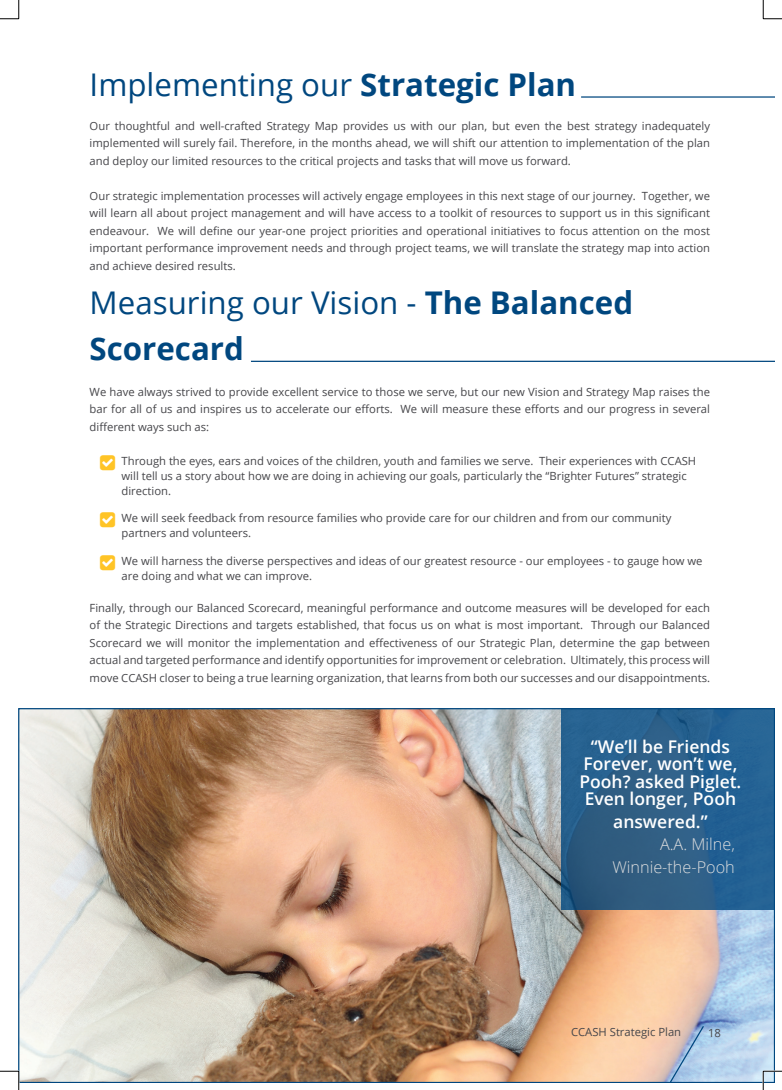
<style>
.page{position:relative;width:782px;height:1090px;background:#fff}
.page>*{position:absolute;margin:0;border:0;box-sizing:border-box;transform-origin:0 0}
.t1{font:700 31.25px/45.5px "Open Sans";color:#00477f}
.t2{font:31.25px "Open Sans";color:#00477f}
.t3{font:600 17.5px/17.5px "Open Sans";color:#fff;text-align:center}
.t4{font:300 16.25px/22.5px "Open Sans";color:#dcddde;text-align:right}
.t5{font:11.25px/17.5px "Open Sans";color:#46464a;text-align:justify}
.s1{font-weight:700}
.s2{font-weight:400}
</style>
<div class="page">
<img style="left:20px;top:710px;width:752px;height:370px">
<svg style="left:668px;top:1024px;width:37px;height:58px;background:#b3bed0"></svg>
<svg style="left:561px;top:708px;width:213px;height:201px;background:#295f8a"></svg>
<hr style="left:581px;top:96px;width:193px;height:2px;background:#00477f">
<hr style="left:251px;top:361px;width:523px;height:1px;background:#00477f">
<svg style="left:0;top:0;width:20px;height:20px"></svg>
<svg style="left:0;top:1070px;width:20px;height:20px"></svg>
<svg style="left:762px;top:0;width:20px;height:20px"></svg>
<svg style="left:762px;top:1070px;width:20px;height:20px"></svg>
<h1 class="t2" style="left:90px;top:63px;width:488px">Implementing our <span class="s1">Strategic Plan</span></h1>
<p class="t5" style="left:90px;top:116px;width:622px">Our thoughtful and well-crafted Strategy Map provides us with our plan, but even the best strategy inadequately implemented will surely fail. Therefore, in the months ahead, we will shift our attention to implementation of the plan and deploy our limited resources to the critical projects and tasks that will move us forward.</p>
<p class="t5" style="left:90px;top:186px;width:622px">Our strategic implementation processes will actively engage employees in this next stage of our journey. Together, we will learn all about project management and will have access to a toolkit of resources to support us in this significant endeavour. We will define our year-one project priorities and operational initiatives to focus attention on the most important performance improvement needs and through project teams, we will translate the strategy map into action and achieve desired results.</p>
<h1 class="t1" style="left:90px;top:279px;width:545px"><span class="s2">Measuring our Vision -</span> The Balanced<br>Scorecard</h1>
<p class="t5" style="left:90px;top:382px;width:622px">We have always strived to provide excellent service to those we serve, but our new Vision and Strategy Map raises the bar for all of us and inspires us to accelerate our efforts. We will measure these efforts and our progress in several different ways such as:</p>
<p class="t5" style="left:122px;top:453px;width:576px;line-height:15px;text-align:left">Through the eyes, ears and voices of the children, youth and families we serve. Their experiences with CCASH will tell us a story about how we are doing in achieving our goals, particularly the “Brighter Futures” strategic direction.</p>
<p class="t5" style="left:122px;top:511px;width:551px;line-height:15px">We will seek feedback from resource families who provide care for our children and from our community partners and volunteers.</p>
<p class="t5" style="left:122px;top:553px;width:582px;line-height:15px">We will harness the diverse perspectives and ideas of our greatest resource - our employees - to gauge how we are doing and what we can improve.</p>
<p class="t5" style="left:90px;top:598px;width:622px">Finally, through our Balanced Scorecard, meaningful performance and outcome measures will be developed for each of the Strategic Directions and targets established, that focus us on what is most important. Through our Balanced Scorecard we will monitor the implementation and effectiveness of our Strategic Plan, determine the gap between actual and targeted performance and identify opportunities for improvement or celebration. Ultimately, this process will move CCASH closer to being a true learning organization, that learns from both our successes and our disappointments.</p>
<h2 class="t3" style="left:579px;top:737px;width:163px">“We’ll be Friends<br>Forever, won’t we,<br>Pooh? asked Piglet.<br>Even longer, Pooh</h2>
<h2 class="t3" style="left:613px;top:812px;width:96px">answered.”</h2>
<h3 class="t4" style="left:612px;top:833px;width:124px">A.A. Milne,<br>Winnie-the-Pooh</h3>
<p class="t5" style="left:571px;top:1023px;width:112px">CCASH Strategic Plan</p>
<p class="t5" style="left:708px;top:1023px;width:14px">18</p>
</div>
